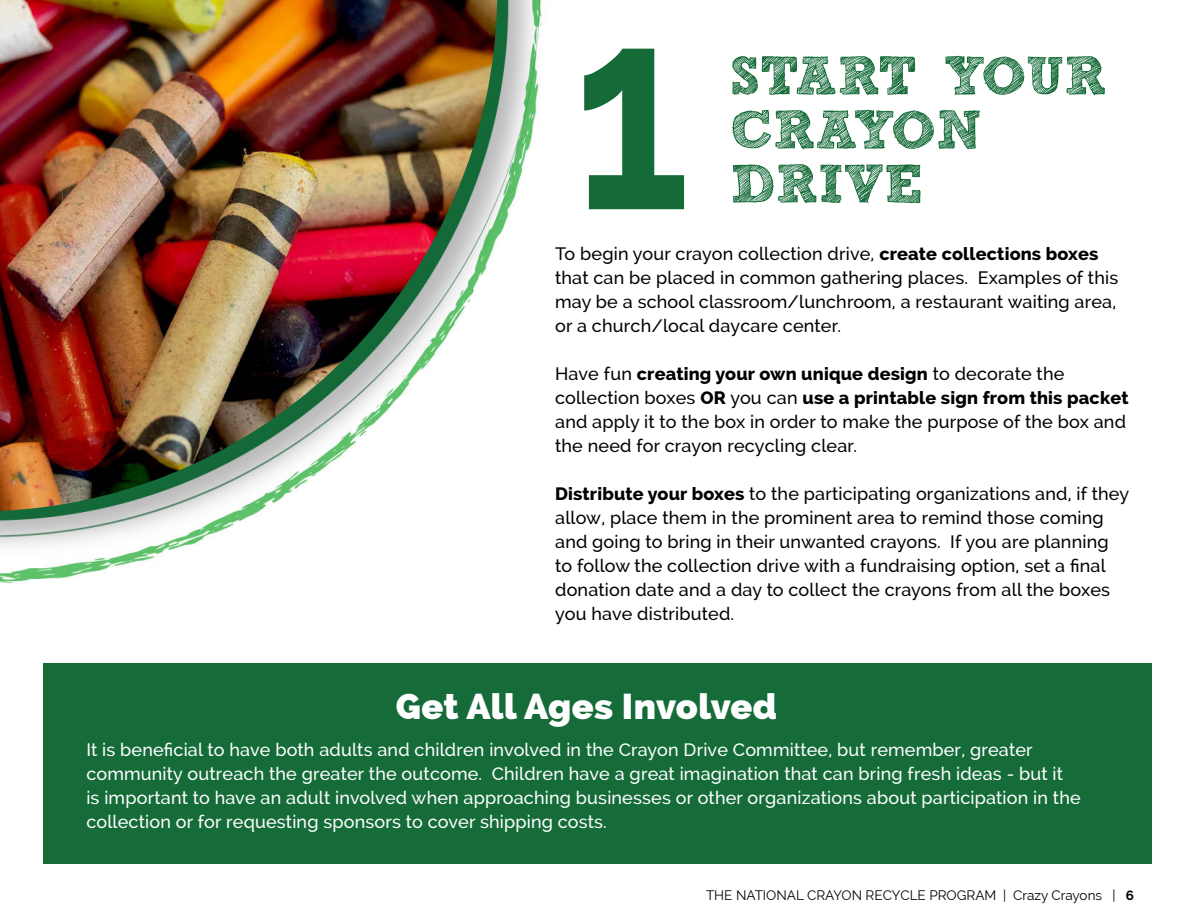
<style>
.page{position:relative;width:1188px;height:918px;background:#fff}
.page>*{position:absolute;margin:0;border:0;box-sizing:border-box;transform-origin:0 0}
.t1{font:700 281.25px "Raleway";color:#146b38;scale:.83 1}
.t2{font:700 54px/54px "freeversion Sketch Block";color:#146b38}
.t3{font:800 36px "Raleway";letter-spacing:.005em;color:#fff}
.t4{font:500 18px/24px "Raleway";letter-spacing:.01em;color:#000}
.t5{font:500 18px/24px "Raleway";letter-spacing:.01em;color:#fff}
.t6{font:13.5px "Raleway";color:#000}
.s1{font-weight:800}
.s2{font-weight:700}
</style>
<div class="page">
<img style="left:0;top:0;width:1152px;height:864px">
<img style="left:0;top:0;width:497px;height:511px">
<div style="left:43px;top:663px;width:1108px;height:201px;background:#156c39"></div>
<h1 class="t1" style="left:574px;top:1px;width:140px">1</h1>
<h2 class="t2" style="left:730px;top:55px;width:378px">START YOUR<br>CRAYON<br>DRIVE</h2>
<p class="t4" style="left:555px;top:244px;width:565px">To begin your crayon collection drive, <span class="s1">create collections boxes </span>that can be placed in common gathering places. Examples of this may be a school classroom/lunchroom, a restaurant waiting area, or a church/local daycare center.</p>
<p class="t4" style="left:555px;top:364px;width:575px">Have fun <span class="s1">creating your own unique design</span> to decorate the collection boxes <span class="s1">OR</span> you can <span class="s1">use a printable sign from this packet </span>and apply it to the box in order to make the purpose of the box and the need for crayon recycling clear.</p>
<p class="t4" style="left:555px;top:484px;width:576px"><span class="s1">Distribute your boxes</span> to the participating organizations and, if they allow, place them in the prominent area to remind those coming and going to bring in their unwanted crayons. If you are planning to follow the collection drive with a fundraising option, set a final donation date and a day to collect the crayons from all the boxes you have distributed.</p>
<h3 class="t3" style="left:396px;top:692px;width:383px">Get All Ages Involved</h3>
<p class="t5" style="left:86px;top:738px;width:996px">It is beneficial to have both adults and children involved in the Crayon Drive Committee, but remember, greater community outreach the greater the outcome. Children have a great imagination that can bring fresh ideas - but it is important to have an adult involved when approaching businesses or other organizations about participation in the collection or for requesting sponsors to cover shipping costs.</p>
<p class="t6" style="left:706px;top:889px;width:429px">THE NATIONAL CRAYON RECYCLE PROGRAM | Crazy Crayons | <span class="s2">6</span></p>
</div>
